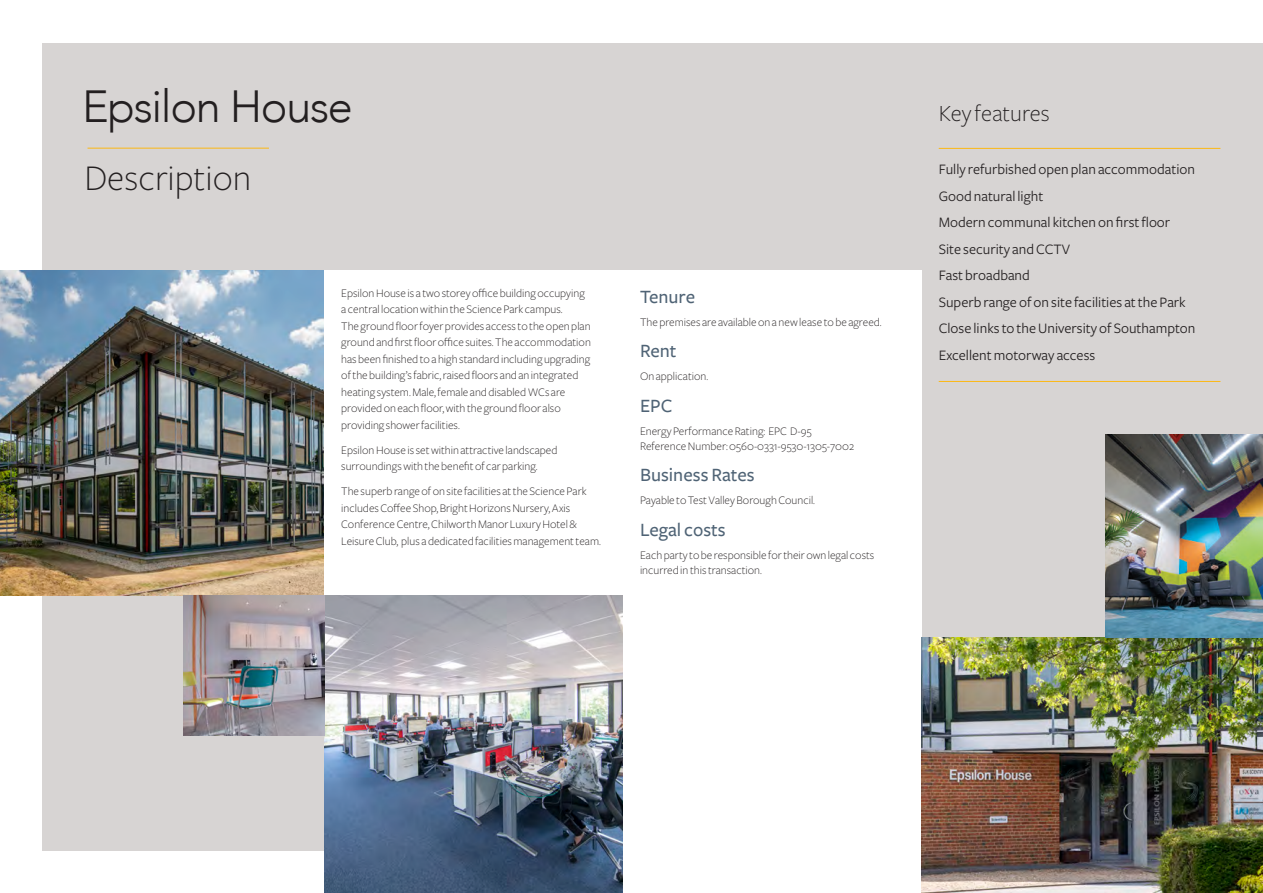
<style>
.page{position:relative;width:1263px;height:893px;background:#fff}
.page>*{position:absolute;margin:0;border:0;box-sizing:border-box;transform-origin:0 0}
.t1{font:300 45px "Avenir";letter-spacing:-.03em;color:#231f20}
.t2{font:300 37.5px "Freight Sans";color:#231f20}
.t3{font:300 24px "Freight Sans";color:#231f20}
.t4{font:500 19.5px "Freight Sans";color:#4f6375}
.t5{font:15px "Freight Sans";color:#231f20}
.t6{font:300 12px/16.5px "Freight Sans";color:#231f20}
</style>
<div class="page">
<div style="left:43px;top:43px;width:1220px;height:807px;background:#d7d4d3"></div>
<img style="left:0;top:270px;width:324px;height:325px">
<div style="left:324px;top:270px;width:598px;height:592px;background:#fff"></div>
<hr style="left:88px;top:148px;width:181px;height:1px;background:#fcb814">
<hr style="left:939px;top:148px;width:281px;height:1px;background:#fcb814">
<hr style="left:939px;top:381px;width:281px;height:1px;background:#fcb814">
<img style="left:324px;top:595px;width:299px;height:298px">
<img style="left:922px;top:638px;width:341px;height:255px">
<img style="left:183px;top:595px;width:141px;height:140px">
<img style="left:1105px;top:434px;width:158px;height:204px">
<p class="t1" style="left:82px;top:79px;width:272px">Epsilon House</p>
<p class="t2" style="left:84px;top:158px;width:168px">Description</p>
<p class="t6" style="left:341px;top:285px;width:251px">Epsilon House is a two storey office building occupying a central location within the Science Park campus.<br>The ground floor foyer provides access to the open plan ground and first floor office suites. The accommodation has been finished to a high standard including upgrading of the building’s fabric, raised floors and an integrated heating system. Male, female and disabled WCs are provided on each floor, with the ground floor also providing shower facilities.</p>
<p class="t6" style="left:341px;top:442px;width:218px">Epsilon House is set within attractive landscaped surroundings with the benefit of car parking.</p>
<p class="t6" style="left:341px;top:483px;width:261px">The superb range of on site facilities at the Science Park includes Coffee Shop, Bright Horizons Nursery, Axis Conference Centre, Chilworth Manor Luxury Hotel &amp; Leisure Club, plus a dedicated facilities management team.</p>
<p class="t4" style="left:640px;top:286px;width:57px">Tenure</p>
<p class="t6" style="left:640px;top:314px;width:243px">The premises are available on a new lease to be agreed.</p>
<p class="t4" style="left:640px;top:340px;width:38px">Rent</p>
<p class="t6" style="left:640px;top:368px;width:70px">On application.</p>
<p class="t4" style="left:640px;top:395px;width:34px">EPC</p>
<p class="t6" style="left:640px;top:424px;width:216px;line-height:14.4px">Energy Performance Rating: EPC D-95<br>Reference Number: 0560-0331-9530-1305-7002</p>
<p class="t4" style="left:640px;top:464px;width:116px">Business Rates</p>
<p class="t6" style="left:640px;top:492px;width:177px">Payable to Test Valley Borough Council.</p>
<p class="t4" style="left:640px;top:519px;width:87px">Legal costs</p>
<p class="t6" style="left:640px;top:548px;width:236px;line-height:14.4px">Each party to be responsible for their own legal costs incurred in this transaction.</p>
<p class="t3" style="left:939px;top:101px;width:112px">Key features</p>
<p class="t5" style="left:939px;top:161px;width:258px">Fully refurbished open plan accommodation</p>
<p class="t5" style="left:939px;top:188px;width:106px">Good natural light</p>
<p class="t5" style="left:939px;top:214px;width:233px">Modern communal kitchen on first floor</p>
<p class="t5" style="left:939px;top:241px;width:133px">Site security and CCTV</p>
<p class="t5" style="left:939px;top:267px;width:93px">Fast broadband</p>
<p class="t5" style="left:939px;top:294px;width:249px">Superb range of on site facilities at the Park</p>
<p class="t5" style="left:939px;top:320px;width:258px">Close links to the University of Southampton</p>
<p class="t5" style="left:939px;top:347px;width:158px">Excellent motorway access</p>
</div>
